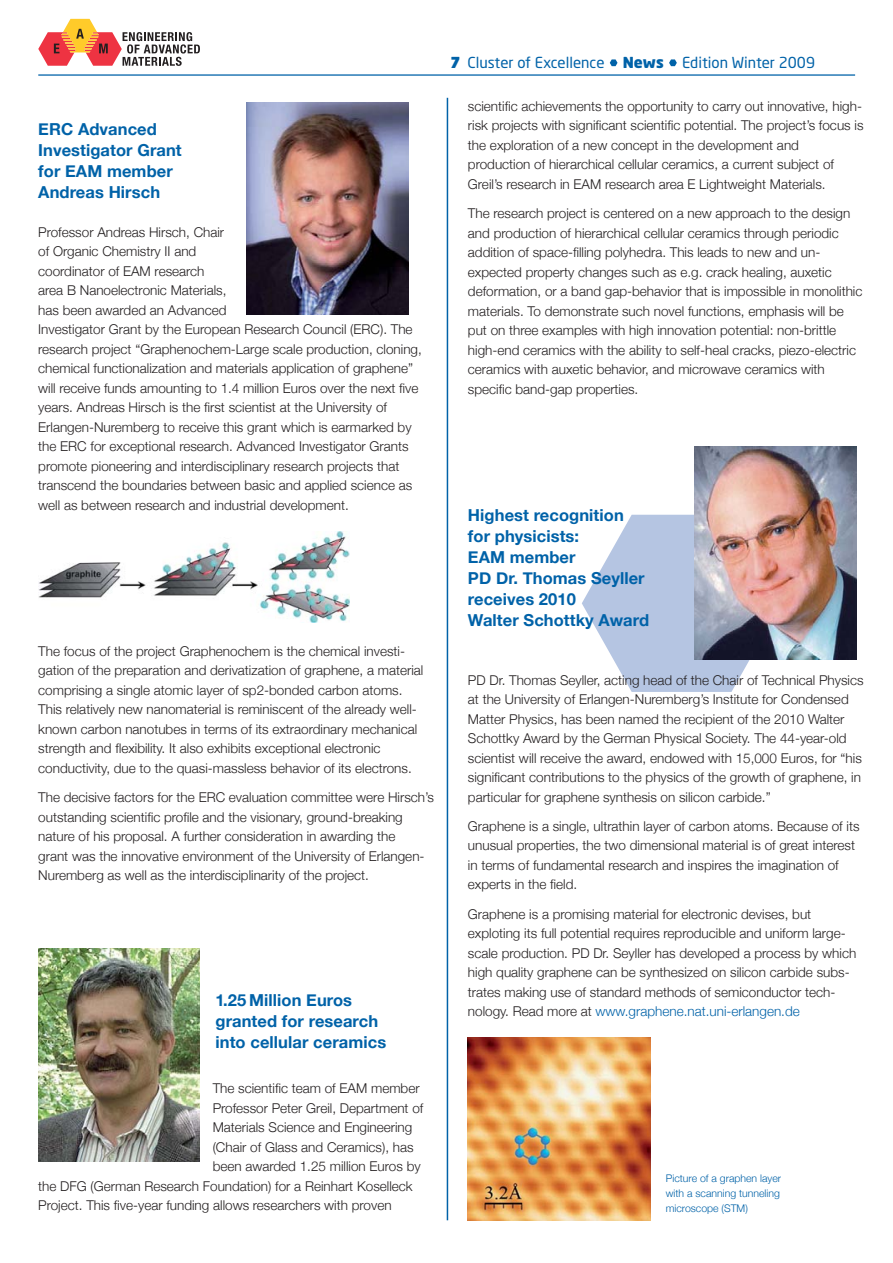
<style>
.page{position:relative;width:893px;height:1263px;background:#fff}
.page>*{position:absolute;margin:0;border:0;box-sizing:border-box;transform-origin:0 0}
.t1{font:700 16.5px/21px "Helvetica Neue";letter-spacing:.005em;color:#0062a8}
.t2{font:15px "Neo Sans";color:#0062a8}
.t3{font:300 13.5px/19.5px "Helvetica Neue";color:#231f20}
.t4{font:300 10.5px/15px "Helvetica Neue";color:#0062a8;text-align:justify}
.s1{font-weight:900}
.s2{color:#0062a8}
</style>
<div class="page">
<svg style="left:582px;top:515px;width:199px;height:177px"></svg>
<hr style="left:446px;top:98px;width:2px;height:1122px;background:#0062a8">
<hr style="left:38px;top:74px;width:817px;height:2px;background:#0062a8">
<svg style="left:609px;top:59px;width:8px;height:7px"></svg>
<svg style="left:669px;top:59px;width:7px;height:7px"></svg>
<svg style="left:38px;top:19px;width:162px;height:47px"></svg>
<img style="left:39px;top:532px;width:310px;height:91px">
<img style="left:247px;top:102px;width:161px;height:213px">
<img style="left:38px;top:949px;width:162px;height:212px">
<img style="left:695px;top:446px;width:161px;height:213px">
<img style="left:468px;top:1038px;width:183px;height:182px">
<p class="t1" style="left:38px;top:118px;width:145px">ERC Advanced<br>Investigator Grant for EAM member<br>Andreas Hirsch</p>
<p class="t3" style="left:38px;top:222px;width:385px">Professor Andreas Hirsch, Chair<br>of Organic Chemistry II and<br>coordi nator of EAM research<br>area B Nanoelectronic Materials,<br>has been awarded an Advanced<br>Investigator Grant by the European Research Council (ERC). The research project “Graphenochem-Large scale production, cloning, chemical functionalization and materials appli cation of graphene” will receive funds amounting to 1.4 million Euros over the next five years. Andreas Hirsch is the first scientist at the University of Erlangen-Nuremberg to receive this grant which is earmarked by the ERC for exceptional research. Advanced Investigator Grants promote pioneering and interdisciplinary research projects that transcend the boundaries between basic and applied science as well as between research and industrial development.</p>
<p class="t3" style="left:38px;top:641px;width:386px">The focus of the project Graphenochem is the chemical investi&shy;gation of the preparation and derivatization of graphene, a material comprising a single atomic layer of sp2-bonded carbon atoms.<br>This relatively new nanomaterial is reminiscent of the already well&shy;known carbon nanotubes in terms of its extraordinary mechanical strength and flexibility. It also exhibits exceptional electronic conductivity, due to the quasi-massless behavior of its electrons.</p>
<p class="t3" style="left:38px;top:787px;width:397px">The decisive factors for the ERC evaluation committee were Hirsch’s outstanding scientific profile and the visionary, ground-breaking nature of his proposal. A further consideration in awarding the<br>grant was the innovative environment of the University of Erlangen-Nurem berg as well as the interdisciplinarity of the project.</p>
<p class="t1" style="left:215px;top:989px;width:172px">1.25 Million Euros granted for research into cellular ceramics</p>
<p class="t3" style="left:213px;top:1078px;width:208px">The scientific team of EAM member</p>
<p class="t3" style="left:213px;top:1098px;width:212px">Professor Peter Greil, Department of</p>
<p class="t3" style="left:213px;top:1117px;width:201px">Materials Science and Engineering</p>
<p class="t3" style="left:213px;top:1137px;width:202px">(Chair of Glass and Ceramics), has</p>
<p class="t3" style="left:213px;top:1156px;width:209px">been awarded 1.25 million Euros by</p>
<p class="t3" style="left:38px;top:1176px;width:376px">the DFG (German Research Foundation) for a Reinhart Koselleck</p>
<p class="t3" style="left:38px;top:1195px;width:355px">Project. This five-year funding allows researchers with proven</p>
<p class="t2" style="left:450px;top:55px;width:366px"><span class="s1">7</span> Cluster of Excellence <span class="s1">News</span> Edition Winter 2009</p>
<p class="t3" style="left:468px;top:96px;width:397px">scientific achievements the opportunity to carry out innovative, high&shy;risk projects with significant scientific potential. The project’s focus is the exploration of a new concept in the development and production of hierarchical cellular ceramics, a current subject of Greil’s research in EAM research area E Lightweight Materials.</p>
<p class="t3" style="left:468px;top:203px;width:396px">The research project is centered on a new approach to the design and production of hierarchical cellular ceramics through periodic addition of space-filling polyhedra. This leads to new and un&shy;expected property changes such as e.g. crack healing, auxetic deformation, or a band gap-behavior that is impossible in monolithic materials. To demonstrate such novel functions, emphasis will be put on three examples with high innovation potential: non-brittle high-end ceramics with the ability to self-heal cracks, piezo-electric ceramics with auxetic behavior, and microwave ceramics with specific band-gap properties.</p>
<p class="t1" style="left:468px;top:504px;width:183px">Highest recognition for physicists:<br>EAM member<br>PD Dr. Thomas Seyller receives 2010<br>Walter Schottky Award</p>
<p class="t3" style="left:468px;top:670px;width:397px">PD Dr. Thomas Seyller, acting head of the Chair of Technical Physics at the University of Erlangen-Nuremberg’s Institute for Condensed Matter Physics, has been named the recipient of the 2010 Walter Schottky Award by the German Physical Society. The 44-year-old scientist will receive the award, endowed with 15,000 Euros, for “his significant contributions to the physics of the growth of graphene, in particular for graphene synthesis on silicon carbide.”</p>
<p class="t3" style="left:468px;top:816px;width:393px">Graphene is a single, ultrathin layer of carbon atoms. Because of its unusual properties, the two dimensional material is of great interest in terms of fundamental research and inspires the imagination of experts in the field.</p>
<p class="t3" style="left:468px;top:904px;width:390px">Graphene is a promising material for electronic devises, but exploting its full potential requires reproducible and uniform large&shy;scale production. PD Dr. Seyller has developed a process by which high quality graphene can be synthesized on silicon carbide subs&shy;trates making use of standard methods of semiconductor tech&shy;nology. Read more at <span class="s2">www.graphene.nat.uni-erlangen.de</span></p>
<p class="t4" style="left:665px;top:1171px;width:117px">Picture of a graphen layer with a scanning tunneling microscope (STM)</p>
</div>
